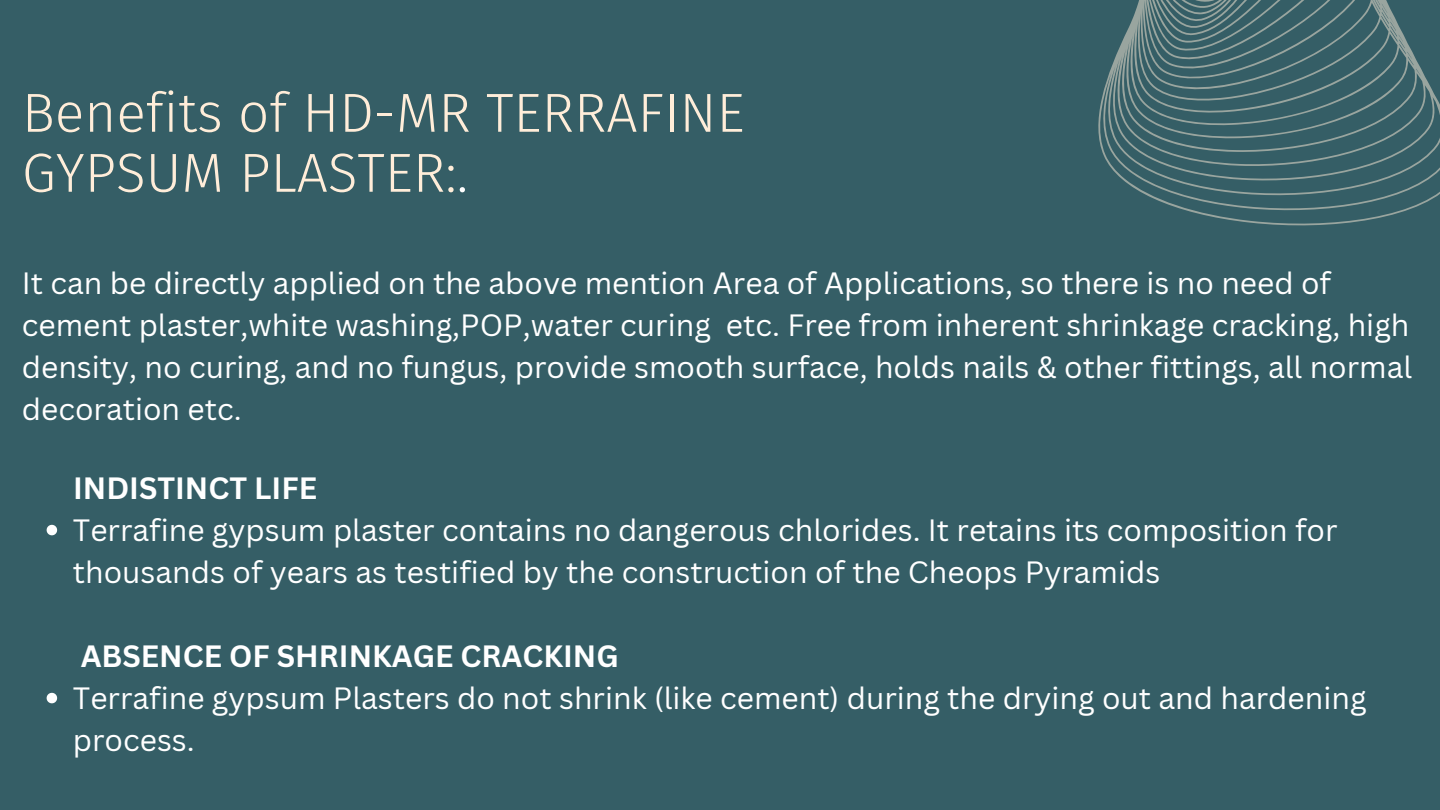
<style>
.page{position:relative;width:1440px;height:810px;background:#355e66}
.page>*{position:absolute;margin:0;border:0;box-sizing:border-box;transform-origin:0 0}
.t1{font:300 55px/60px "Fira Sans";color:#ffedd9}
.t2{font:30px/42px "Canva Sans";color:#fff}
.t3{font:700 30px "Canva Sans";color:#fff}
.s1{color:#fff}
</style>
<div class="page">
<svg style="left:1098px;top:0;width:342px;height:226px"></svg>
<svg style="left:47px;top:525px;width:10px;height:10px"></svg>
<svg style="left:47px;top:693px;width:10px;height:10px"></svg>
<p class="t1" style="left:22px;top:83px;width:724px">Benefits of HD-MR TERRAFINE<br>GYPSUM PLASTER:<span class="s1">.</span></p>
<h1 class="t2" style="left:22px;top:261px;width:1392px">It can be directly applied on the above mention Area of Applications, so there is no need of cement plaster,white washing,POP,water curing etc. Free from inherent shrinkage cracking, high density, no curing, and no fungus, provide smooth surface, holds nails &amp; other fittings, all normal decoration etc.</h1>
<p class="t3" style="left:73px;top:467px;width:245px">INDISTINCT LIFE</p>
<h2 class="t2" style="left:73px;top:508px;width:1266px">Terrafine gypsum plaster contains no dangerous chlorides. It retains its composition for thousands of years as testified by the construction of the Cheops Pyramids</h2>
<p class="t3" style="left:81px;top:635px;width:540px">ABSENCE OF SHRINKAGE CRACKING</p>
<h2 class="t2" style="left:73px;top:676px;width:1295px">Terrafine gypsum Plasters do not shrink (like cement) during the drying out and hardening process.</h2>
</div>
